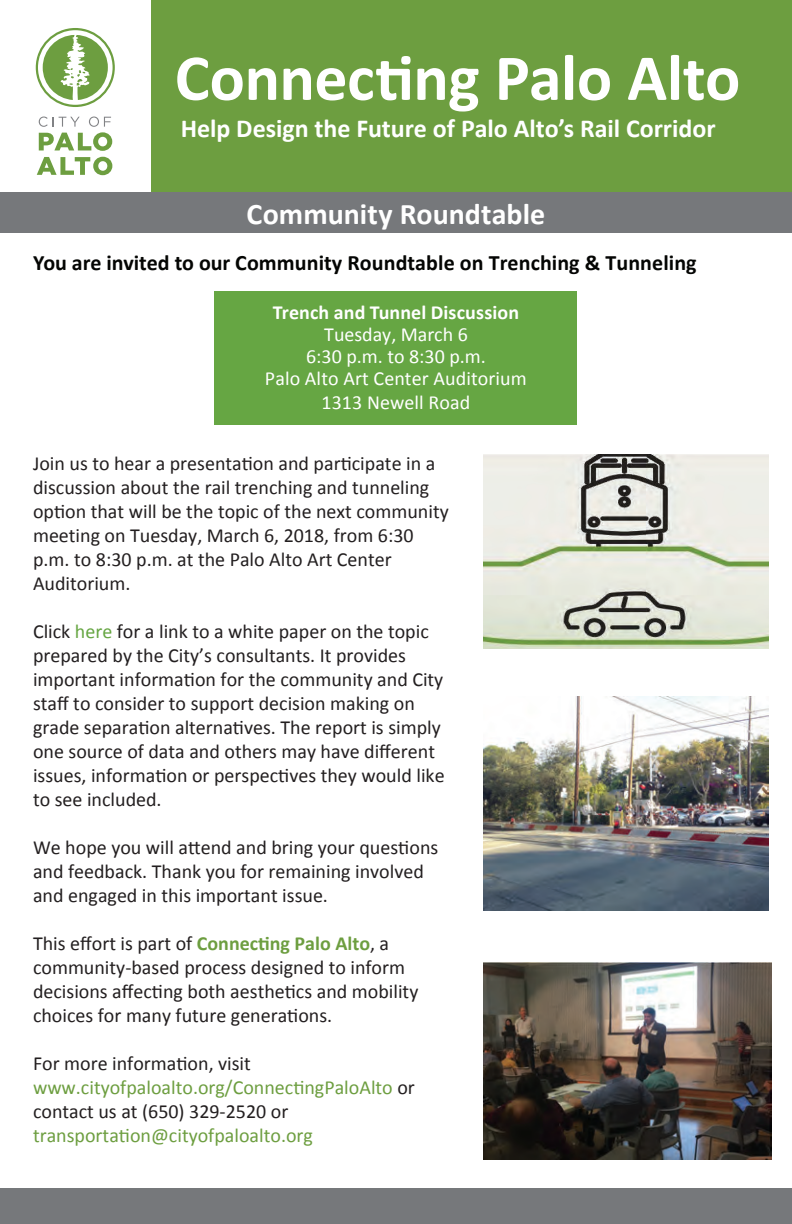
<style>
.page{position:relative;width:792px;height:1224px;background:#fff}
.page>*{position:absolute;margin:0;border:0;box-sizing:border-box;transform-origin:0 0}
.t1{font:700 66px "Calibri";letter-spacing:-.005em;color:#fff}
.t2{font:700 30px "Calibri";color:#fff}
.t3{font:700 26px "Calibri";color:#fff}
.t4{font:700 22px "Calibri";letter-spacing:.005em;color:#040503}
.t5{font:20px/24px "Calibri";color:#231f20}
.t6{font:20px/22px "Calibri";letter-spacing:.005em;color:#fff;text-align:center}
.t7{font:20px "Calibri";color:#6d9e40}
.t8{font:700 20px "Calibri";letter-spacing:.005em;color:#fff}
.s1{color:#66a643}
.s2{font-weight:700;color:#6d9e40}
.s3{color:#6d9e40}
</style>
<div class="page">
<div style="left:152px;top:0;width:640px;height:211px;background:#6d9e40"></div>
<svg style="left:37px;top:157px;width:75px;height:18px"></svg>
<svg style="left:39px;top:117px;width:73px;height:34px"></svg>
<svg style="left:36px;top:28px;width:79px;height:79px"></svg>
<div style="left:0;top:193px;width:792px;height:40px;background:#76787b"></div>
<div style="left:0;top:1188px;width:792px;height:36px;background:#76787b"></div>
<div style="left:215px;top:291px;width:362px;height:133px;background:#66a643"></div>
<img style="left:483px;top:454px;width:286px;height:194px">
<img style="left:483px;top:962px;width:288px;height:197px">
<img style="left:483px;top:696px;width:286px;height:215px">
<h1 class="t1" style="left:175px;top:36px;width:567px">Connecting Palo Alto</h1>
<h3 class="t3" style="left:181px;top:112px;width:536px">Help Design the Future of Palo Alto’s Rail Corridor</h3>
<h2 class="t2" style="left:247px;top:195px;width:300px">Community Roundtable</h2>
<p class="t4" style="left:33px;top:248px;width:665px">You are invited to our Community Roundtable on Trenching &amp; Tunneling</p>
<p class="t8" style="left:273px;top:299px;width:248px">Trench and Tunnel Discussion</p>
<p class="t6" style="left:265px;top:323px;width:263px">Tuesday, March 6<br>6:30 p.m. to 8:30 p.m.<br>Palo Alto Art Center Auditorium</p>
<p class="t6" style="left:321px;top:391px;width:150px">1313 Newell Road</p>
<p class="t5" style="left:33px;top:452px;width:417px">Join us to hear a presentation and participate in a discussion about the rail trenching and tunneling option that will be the topic of the next community meeting on Tuesday, March 6, 2018, from 6:30 p.m. to 8:30 p.m. at the Palo Alto Art Center Auditorium.</p>
<p class="t5" style="left:33px;top:620px;width:413px">Click <span class="s1">here</span> for a link to a white paper on the topic prepared by the City’s consultants. It provides important information for the community and City staff to consider to support decision making on grade separation alternatives. The report is simply one source of data and others may have different issues, information or perspectives they would like to see included.</p>
<p class="t5" style="left:33px;top:836px;width:407px">We hope you will attend and bring your questions and feedback. Thank you for remaining involved and engaged in this important issue.</p>
<p class="t5" style="left:33px;top:932px;width:387px">This effort is part of <span class="s2">Connecting Palo Alto</span>, a community-based process designed to inform decisions affecting both aesthetics and mobility choices for many future generations.</p>
<p class="t5" style="left:33px;top:1052px;width:383px">For more information, visit <span class="s3">www.cityofpaloalto.org/ConnectingPaloAlto</span> or contact us at (650) 329-2520 or</p>
<p class="t7" style="left:33px;top:1123px;width:281px">transportation@cityofpaloalto.org</p>
</div>
